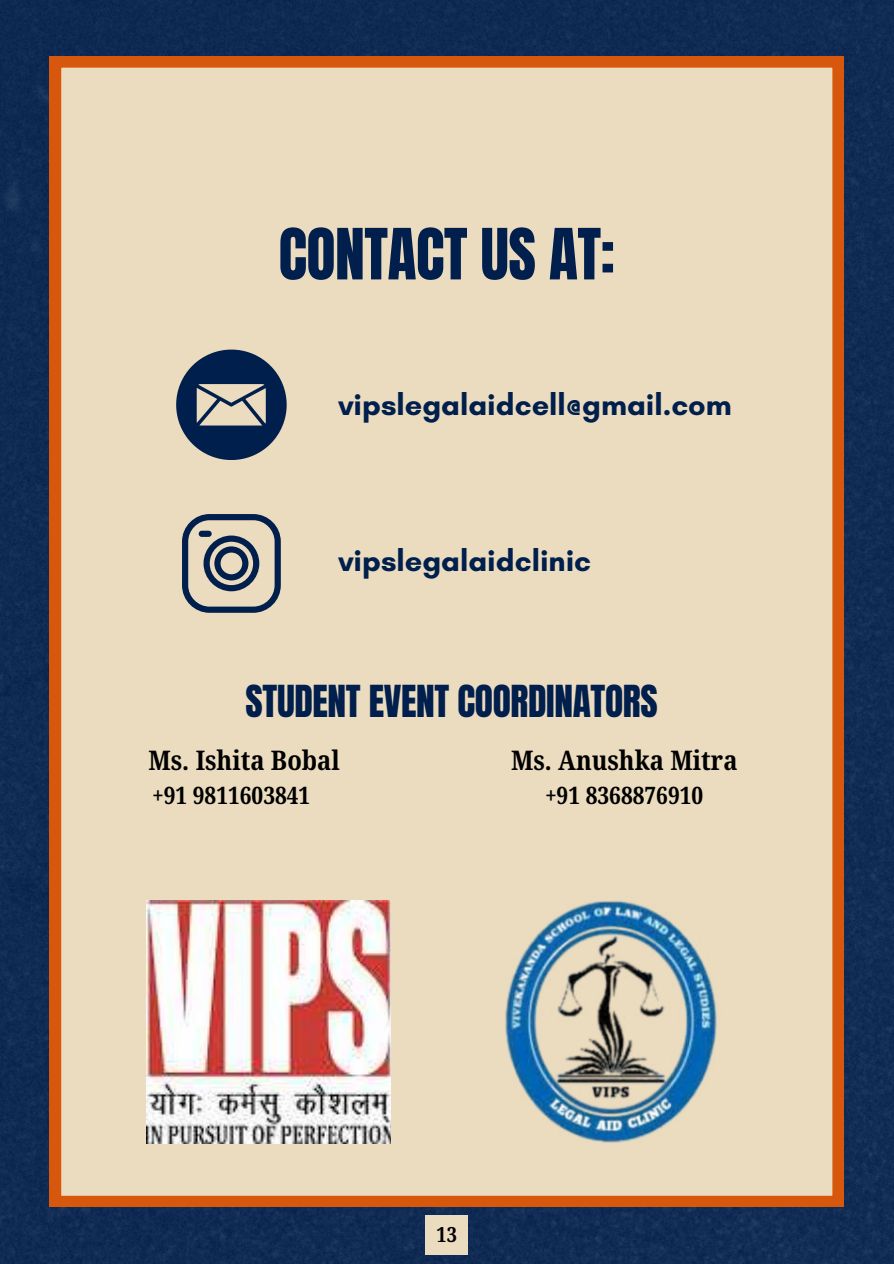
<style>
.page{position:relative;width:894px;height:1264px;background:#fff}
.page>*{position:absolute;margin:0;border:0;box-sizing:border-box;transform-origin:0 0}
.t1{font:60px "Anton";letter-spacing:-.01em;color:#011f4c}
.t2{font:37.5px "Anton";letter-spacing:-.01em;color:#011f4c}
.t3{font:700 30.75px "Glacial Indifference";color:#011f4c}
.t4{font:700 27px "Noto Serif Ethiopic Condensed";color:#000}
.t5{font:700 24px "Noto Serif Ethiopic Condensed";color:#000}
.t6{font:700 20.85px "Noto Serif Ethiopic Condensed";color:#000}
</style>
<div class="page">
<div style="left:0;top:0;width:893px;height:1263px;background:#102b53"></div>
<div style="left:50px;top:56px;width:793px;height:1150px;background:#ebdcc0"></div>
<div style="left:425px;top:1214px;width:43px;height:40px;background:#ebdcc0"></div>
<svg style="left:176px;top:349px;width:110px;height:111px;background:#606c7b"></svg>
<svg style="left:182px;top:514px;width:99px;height:99px;background:#959795"></svg>
<div style="left:199px;top:530px;width:12px;height:7px;background:#011f4c;border-radius:3px"></div>
<img style="left:146px;top:900px;width:245px;height:243px">
<img style="left:468px;top:881px;width:281px;height:281px">
<h1 class="t1" style="left:278px;top:211px;width:338px">CONTACT US AT:</h1>
<p class="t3" style="left:338px;top:386px;width:395px">vipslegalaidcell@gmail.com</p>
<p class="t3" style="left:338px;top:542px;width:254px">vipslegalaidclinic</p>
<p class="t2" style="left:245px;top:674px;width:413px">STUDENT EVENT COORDINATORS</p>
<p class="t4" style="left:148px;top:741px;width:193px">Ms. Ishita Bobal</p>
<p class="t5" style="left:152px;top:778px;width:159px">+91 9811603841</p>
<p class="t4" style="left:511px;top:741px;width:228px">Ms. Anushka Mitra</p>
<p class="t5" style="left:545px;top:778px;width:159px">+91 8368876910</p>
<p class="t6" style="left:436px;top:1219px;width:22px">13</p>
</div>
